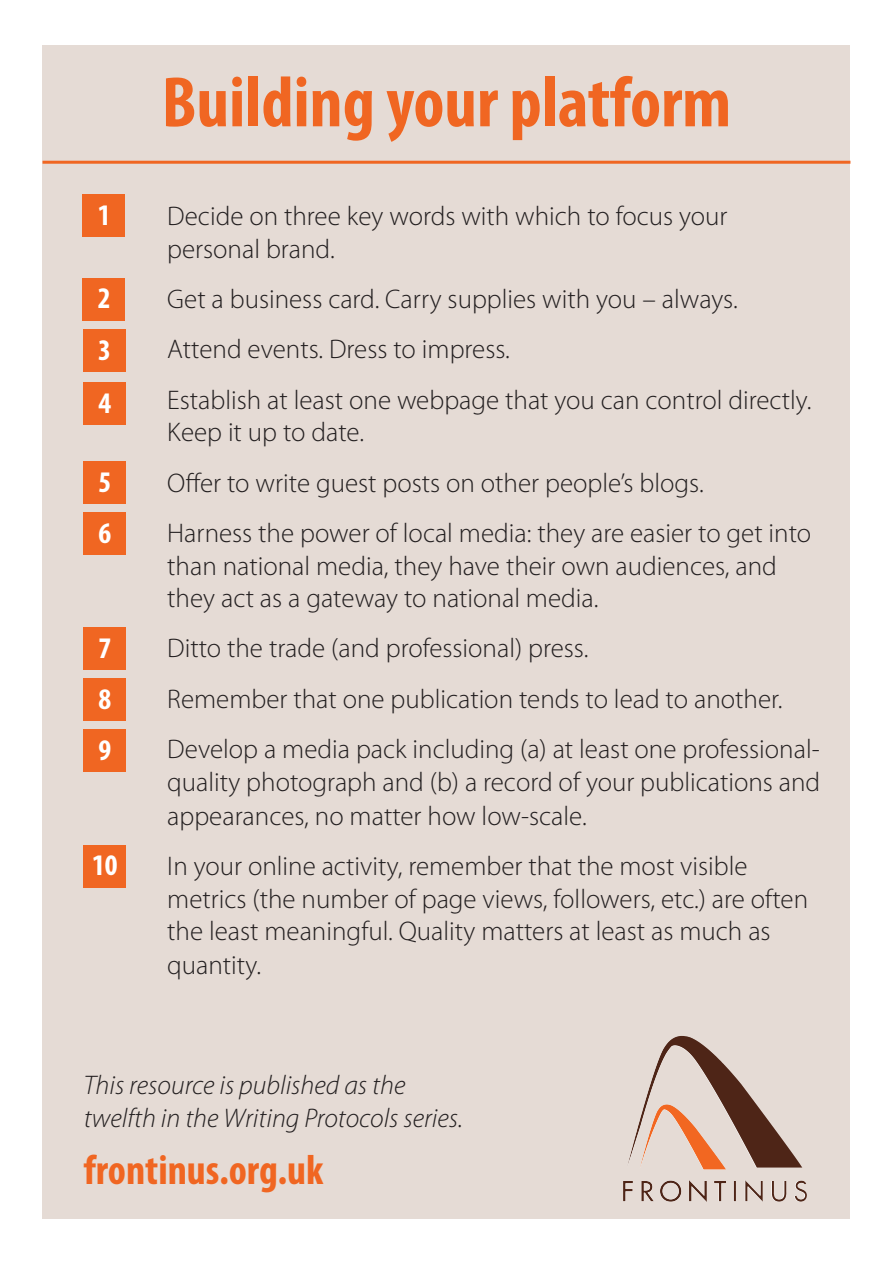
<style>
.page{position:relative;width:893px;height:1263px;background:#fff}
.page>*{position:absolute;margin:0;border:0;box-sizing:border-box;transform-origin:0 0}
.t1{font:700 condensed 72px "Myriad Pro";color:#f06622}
.t2{font:700 condensed 42px "Myriad Pro";color:#f06622}
.t3{font:700 condensed 30px/51px "Myriad Pro";color:#fff;text-align:justify}
.t4{font:300 27px/50.4px "Myriad Pro";color:#231f20}
.t5{font:italic 300 27px/32.4px "Myriad Pro";color:#231f20}
</style>
<div class="page">
<div style="left:43px;top:45px;width:807px;height:1173px;background:#e5dbd5"></div>
<hr style="left:43px;top:161px;width:807px;height:3px;background:#f06622">
<div style="left:83px;top:195px;width:42px;height:42px;background:#f06622"></div>
<div style="left:83px;top:278px;width:42px;height:42px;background:#f06622"></div>
<div style="left:83px;top:329px;width:42px;height:43px;background:#f06622"></div>
<div style="left:83px;top:382px;width:43px;height:43px;background:#f06622"></div>
<div style="left:83px;top:461px;width:43px;height:43px;background:#f06622"></div>
<div style="left:83px;top:512px;width:43px;height:43px;background:#f06622"></div>
<div style="left:83px;top:628px;width:43px;height:42px;background:#f06622"></div>
<div style="left:83px;top:679px;width:43px;height:42px;background:#f06622"></div>
<div style="left:83px;top:730px;width:43px;height:42px;background:#f06622"></div>
<img style="left:655px;top:1036px;width:26px;height:35px">
<div style="left:83px;top:845px;width:43px;height:42px;background:#f06622"></div>
<p class="t3" style="left:98px;top:189px;width:14px">1</p>
<p class="t3" style="left:98px;top:271px;width:15px;line-height:52.5px">2<br>3<br>4</p>
<p class="t3" style="left:99px;top:456px;width:14px">5<br>6</p>
<p class="t3" style="left:99px;top:622px;width:14px">7<br>8<br>9</p>
<p class="t3" style="left:92px;top:839px;width:27px">10</p>
<h1 class="t1" style="left:162px;top:57px;width:571px">Building your platform</h1>
<p class="t4" style="left:167px;top:200px;width:562px;line-height:32.4px">Decide on three key words with which to focus your personal brand.</p>
<p class="t4" style="left:167px;top:274px;width:646px">Get a business card. Carry supplies with you – always.<br>Attend events. Dress to impress.<br>Establish at least one webpage that you can control directly.</p>
<p class="t4" style="left:167px;top:407px;width:646px">Keep it up to date.<br>Offer to write guest posts on other people’s blogs.<br>Harness the power of local media: they are easier to get into</p>
<p class="t4" style="left:167px;top:550px;width:611px;line-height:32.4px">than national media, they have their own audiences, and they act as a gateway to national media.</p>
<p class="t4" style="left:167px;top:623px;width:654px">Ditto the trade (and professional) press.<br>Remember that one publication tends to lead to another.<br>Develop a media pack including (a) at least one professional-</p>
<p class="t4" style="left:167px;top:765px;width:655px;line-height:34.2px">quality photograph and (b) a record of your publications and appearances, no matter how low-scale.</p>
<p class="t4" style="left:167px;top:850px;width:642px;line-height:33px">In your online activity, remember that the most visible metrics (the number of page views, followers, etc.) are often the least meaningful. Quality matters at least as much as quantity.</p>
<p class="t5" style="left:84px;top:1070px;width:381px">This resource is published as the twelfth in the Writing Protocols series.</p>
<h2 class="t2" style="left:84px;top:1143px;width:241px">frontinus.org.uk</h2>
</div>
